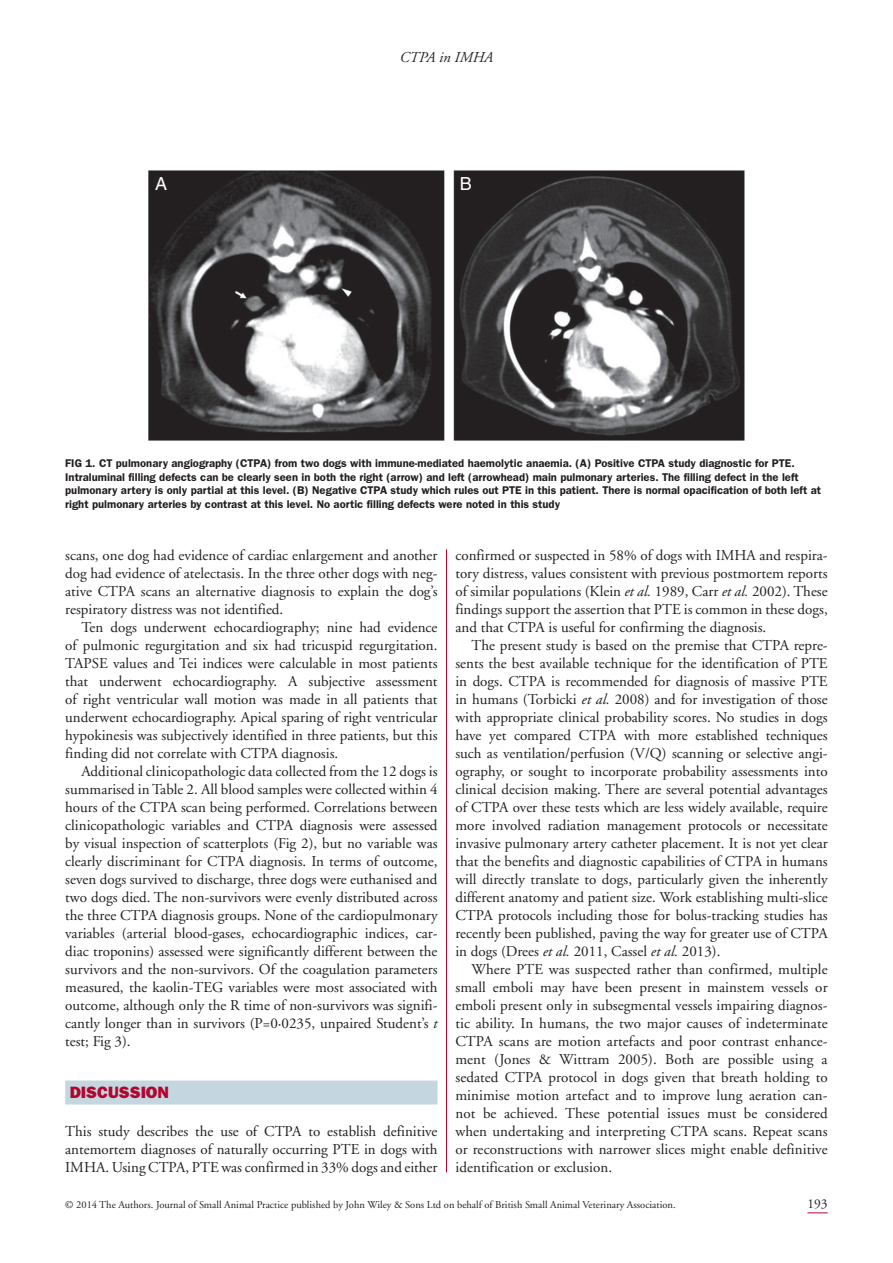
<style>
.page{position:relative;width:893px;height:1263px;background:#fff}
.page>*{position:absolute;margin:0;border:0;box-sizing:border-box;transform-origin:0 0}
.t1{font:18px "Helvetica";color:#fff}
.t2{font:800 16.5px "Franklin Gothic";color:#b00630}
.t3{font:15px/18px "Adobe Garamond";color:#231f20;text-align:justify}
.t4{font:italic 15px "Adobe Garamond";color:#231f20}
.t5{font:13.5px "Adobe Garamond";color:#231f20}
.t6{font:600 11.25px/13.5px "Franklin Gothic";color:#231f20}
.t7{font:10.5px "Adobe Garamond";color:#231f20}
.s1{font-style:italic}
</style>
<div class="page">
<svg style="left:807px;top:1212px;width:21px;height:1px"></svg>
<hr style="left:446px;top:549px;width:1px;height:623px;background:#b00630">
<div style="left:65px;top:1080px;width:373px;height:24px;background:#c4d7e1"></div>
<img style="left:149px;top:170px;width:595px;height:271px">
<p class="t4" style="left:400px;top:51px;width:95px">CTPA in IMHA</p>
<p class="t1" style="left:155px;top:177px;width:14px">A</p>
<p class="t1" style="left:460px;top:177px;width:14px">B</p>
<p class="t6" style="left:65px;top:457px;width:757px">FIG 1. CT pulmonary angiography (CTPA) from two dogs with immune-mediated haemolytic anaemia. (A) Positive CTPA study diagnostic for PTE.<br>Intraluminal filling defects can be clearly seen in both the right (arrow) and left (arrowhead) main pulmonary arteries. The filling defect in the left pulmonary artery is only partial at this level. (B) Negative CTPA study which rules out PTE in this patient. There is normal opacification of both left at right pulmonary arteries by contrast at this level. No aortic filling defects were noted in this study</p>
<p class="t3" style="left:65px;top:548px;width:374px">scans, one dog had evidence of cardiac enlargement and another dog had evidence of atelectasis. In the three other dogs with neg&shy;ative CTPA scans an alternative diagnosis to explain the dog’s respiratory distress was not identified.</p>
<p class="t3" style="left:65px;top:620px;width:374px;text-indent:16px">Ten dogs underwent echocardiography; nine had evidence of pulmonic regurgitation and six had tricuspid regurgitation.<br>TAPSE values and Tei indices were calculable in most patients that underwent echocardiography. A subjective assessment of right ventricular wall motion was made in all patients that underwent echocardiography. Apical sparing of right ventricular hypokinesis was subjectively identified in three patients, but this finding did not correlate with CTPA diagnosis.</p>
<p class="t3" style="left:65px;top:764px;width:374px;text-indent:16px">Additional clinicopathologic data collected from the 12 dogs is summarised in Table 2. All blood samples were collected within 4 hours of the CTPA scan being performed. Correlations between clinicopathologic variables and CTPA diagnosis were assessed by visual inspection of scatterplots (Fig 2), but no variable was clearly discriminant for CTPA diagnosis. In terms of outcome, seven dogs survived to discharge, three dogs were euthanised and two dogs died. The non-survivors were evenly distributed across the three CTPA diagnosis groups. None of the cardiopulmonary variables (arterial blood-gases, echocardiographic indices, car&shy;diac troponins) assessed were significantly different between the survivors and the non-survivors. Of the coagulation parameters measured, the kaolin-TEG variables were most associated with outcome, although only the R time of non-survivors was signifi&shy;cantly longer than in survivors (P=0·0235, unpaired Student’s <span class="s1">t </span>test; Fig 3).</p>
<p class="t2" style="left:70px;top:1087px;width:101px">DISCUSSION</p>
<p class="t3" style="left:65px;top:1124px;width:374px">This study describes the use of CTPA to establish definitive antemortem diagnoses of naturally occurring PTE in dogs with IMHA. Using CTPA, PTE was confirmed in 33% dogs and either</p>
<p class="t3" style="left:455px;top:548px;width:374px">confirmed or suspected in 58% of dogs with IMHA and respira&shy;tory distress, values consistent with previous postmortem reports of similar populations (Klein <span class="s1">et al.</span> 1989, Carr <span class="s1">et al.</span> 2002). These findings support the assertion that PTE is common in these dogs, and that CTPA is useful for confirming the diagnosis.</p>
<p class="t3" style="left:455px;top:638px;width:374px;text-indent:16px">The present study is based on the premise that CTPA repre&shy;sents the best available technique for the identification of PTE in dogs. CTPA is recommended for diagnosis of massive PTE in humans (Torbicki <span class="s1">et al.</span> 2008) and for investigation of those with appropriate clinical probability scores. No studies in dogs have yet compared CTPA with more established techniques such as ventilation/perfusion (V/Q) scanning or selective angi&shy;ography, or sought to incorporate probability assessments into clinical decision making. There are several potential advantages of CTPA over these tests which are less widely available, require more involved radiation management protocols or necessitate invasive pulmonary artery catheter placement. It is not yet clear that the benefits and diagnostic capabilities of CTPA in humans will directly translate to dogs, particularly given the inherently different anatomy and patient size. Work establishing multi-slice CTPA protocols including those for bolus-tracking studies has recently been published, paving the way for greater use of CTPA in dogs (Drees <span class="s1">et al.</span> 2011, Cassel <span class="s1">et al.</span> 2013).</p>
<p class="t3" style="left:455px;top:962px;width:374px;text-indent:16px">Where PTE was suspected rather than confirmed, multiple small emboli may have been present in mainstem vessels or emboli present only in subsegmental vessels impairing diagnos&shy;tic ability. In humans, the two major causes of indeterminate CTPA scans are motion artefacts and poor contrast enhance&shy;ment (Jones &amp; Wittram 2005). Both are possible using a sedated CTPA protocol in dogs given that breath holding to minimise motion artefact and to improve lung aeration can&shy;not be achieved. These potential issues must be considered when undertaking and interpreting CTPA scans. Repeat scans or reconstructions with narrower slices might enable definitive identification or exclusion.</p>
<p class="t7" style="left:65px;top:1201px;width:612px">© 2014 The Authors. Journal of Small Animal Practice published by John Wiley &amp; Sons Ltd on behalf of British Small Animal Veterinary Association.</p>
<p class="t5" style="left:807px;top:1199px;width:22px">193</p>
</div>
